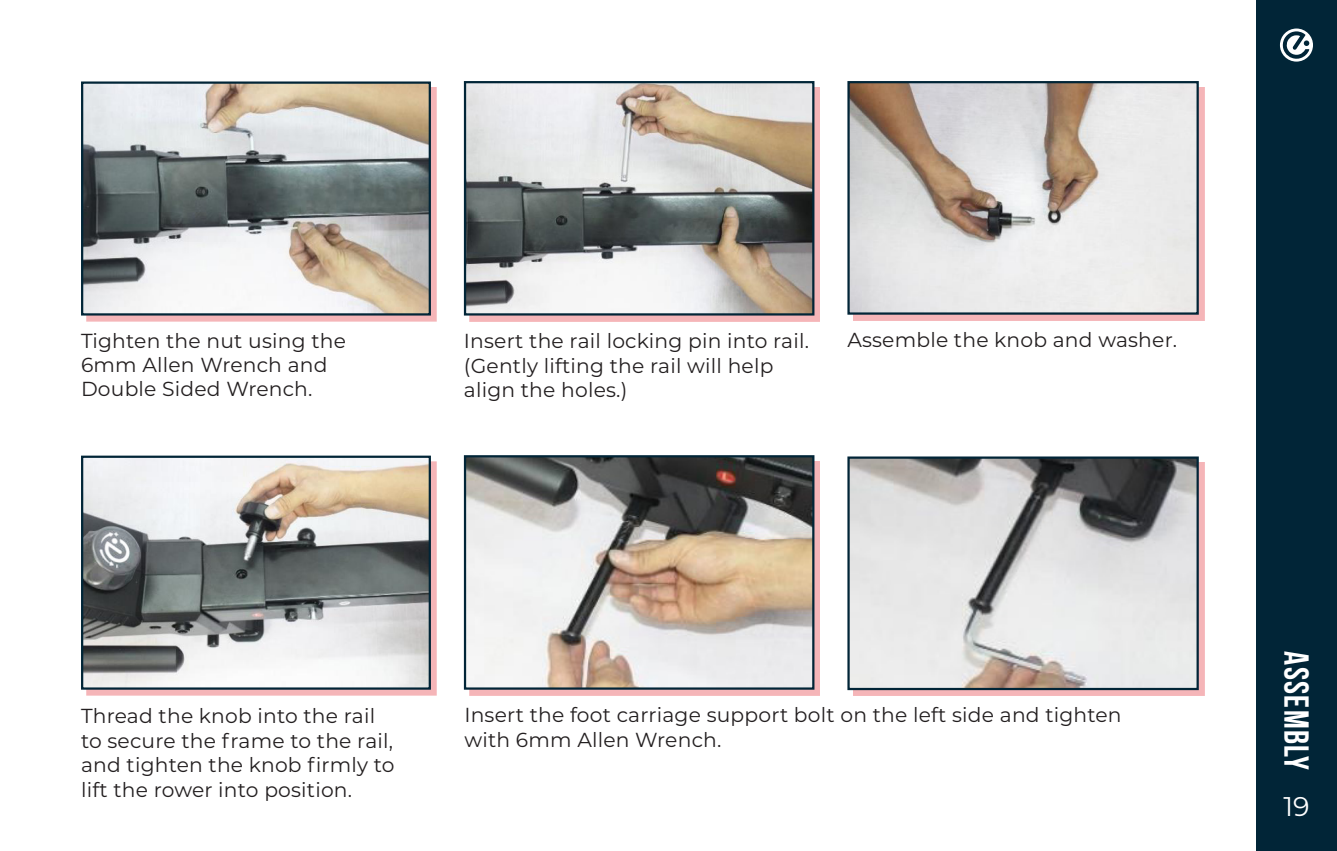
<style>
.page{position:relative;width:1337px;height:851px;background:#fff}
.page>*{position:absolute;margin:0;border:0;box-sizing:border-box;transform-origin:0 0}
.t1{font:700 34.65px "Bebas Neue";letter-spacing:.04em;color:#fff}
.t2{font:27px "Montserrat";color:#fff}
.t3{font:20.25px/24.3px "Montserrat";letter-spacing:.01em;color:#231f20}
</style>
<div class="page">
<div style="left:1256px;top:0;width:80px;height:850px;background:#012537"></div>
<svg style="left:1280px;top:28px;width:33px;height:34px"></svg>
<svg style="left:469px;top:461px;width:351px;height:234px;background:#dca6aa"></svg>
<img style="left:467px;top:458px;width:344px;height:228px">
<div style="left:464px;top:455px;width:350px;height:234px;border:2px solid #012537"></div>
<svg style="left:469px;top:87px;width:351px;height:234px;background:#dfa8ac"></svg>
<img style="left:467px;top:84px;width:344px;height:228px">
<div style="left:464px;top:81px;width:350px;height:234px;border:2px solid #012537"></div>
<div style="left:87px;top:461px;width:350px;height:234px;background:#f5b5b8"></div>
<img style="left:84px;top:458px;width:344px;height:228px">
<div style="left:81px;top:455px;width:350px;height:234px;border:2px solid #012537"></div>
<div style="left:87px;top:87px;width:350px;height:234px;background:#f5b5b8"></div>
<img style="left:84px;top:84px;width:344px;height:228px">
<div style="left:81px;top:81px;width:350px;height:234px;border:2px solid #012537"></div>
<svg style="left:853px;top:462px;width:351px;height:234px;background:#e4abaf"></svg>
<img style="left:850px;top:459px;width:345px;height:228px">
<div style="left:847px;top:456px;width:351px;height:234px;border:2px solid #012537"></div>
<div style="left:853px;top:87px;width:351px;height:233px;background:#f5b5b8"></div>
<img style="left:850px;top:84px;width:345px;height:228px">
<div style="left:847px;top:81px;width:351px;height:234px;border:2px solid #012537"></div>
<p class="t3" style="left:81px;top:328px;width:266px">Tighten the nut using the<br>6mm Allen Wrench and<br>Double Sided Wrench.</p>
<p class="t3" style="left:847px;top:327px;width:331px">Assemble the knob and washer.</p>
<p class="t3" style="left:464px;top:328px;width:347px">Insert the rail locking pin into rail. (Gently lifting the rail will help align the holes.)</p>
<p class="t3" style="left:81px;top:702px;width:315px">Thread the knob into the rail to secure the frame to the rail, and tighten the knob firmly to lift the rower into position.</p>
<p class="t3" style="left:464px;top:702px;width:659px">Insert the foot carriage support bolt on the left side and tighten with 6mm Allen Wrench.</p>
<p class="t1" style="left:1315px;top:651px;width:120px;rotate:90deg">ASSEMBLY</p>
<h2 class="t2" style="left:1283px;top:788px;width:28px">19</h2>
</div>
